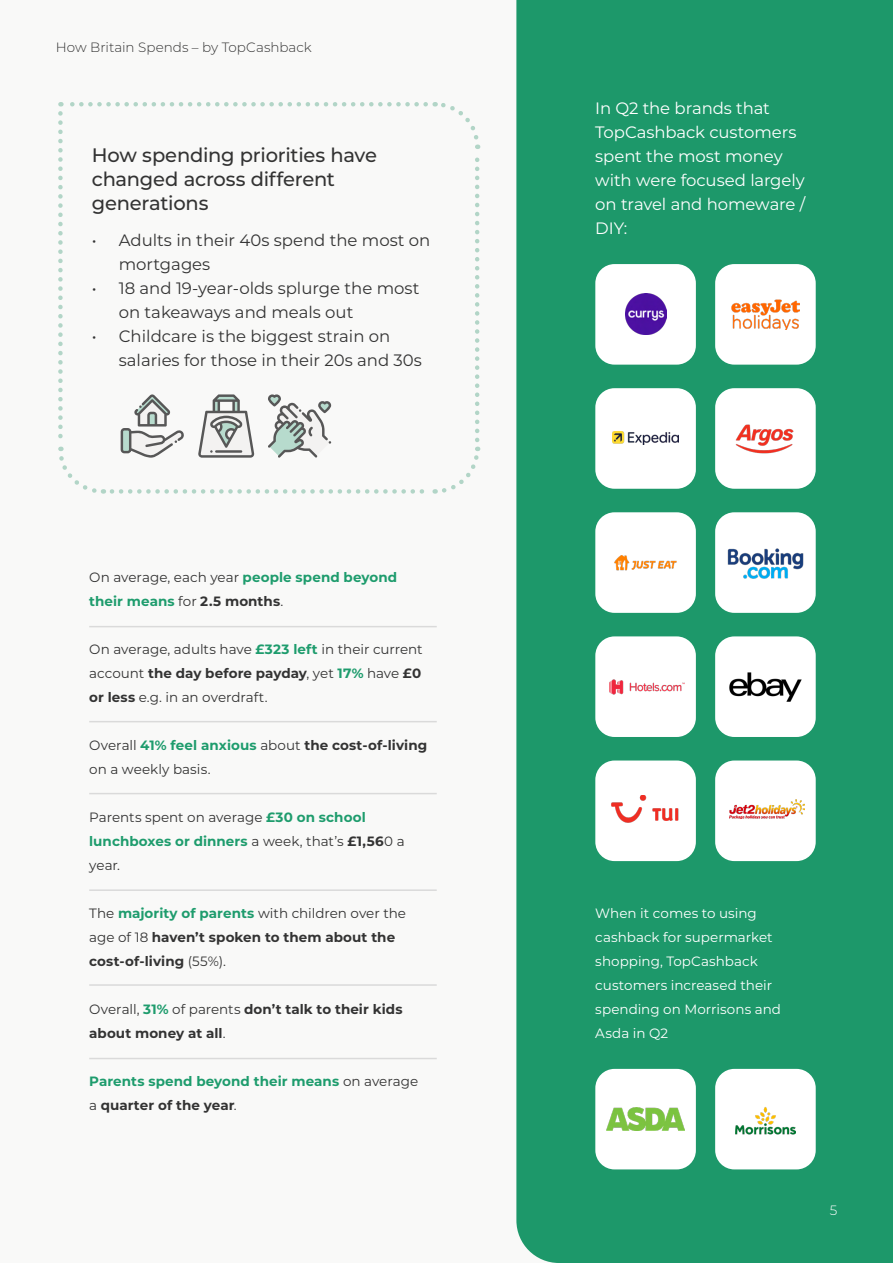
<style>
.page{position:relative;width:893px;height:1263px;background:#f9f9f8}
.page>*{position:absolute;margin:0;border:0;box-sizing:border-box;transform-origin:0 0}
.t1{font:500 19.5px/24px "Montserrat";letter-spacing:-.01em;color:#333}
.t2{font:16.5px/24px "Montserrat";color:#333}
.t3{font:16.5px/24px "Montserrat";letter-spacing:-.005em;color:#fff}
.t4{font:13.5px/24px "Montserrat";color:#333}
.t5{font:700 13.5px/24px "Montserrat";letter-spacing:.005em;color:#333}
.t6{font:700 13.5px/24px "Montserrat";letter-spacing:.005em;color:#1e9c6d}
.t7{font:13.5px/24px "Montserrat";color:#fff}
.t8{font:300 13.5px "Montserrat";color:#333}
.t9{font:300 13.5px "Montserrat";color:#fff}
.s1{font-weight:400;color:#333}
.s2{color:#333}
.s3{font-weight:700;color:#1e9c6d}
.s4{font-weight:700}
.s5{font-weight:400}
.s6{color:#1e9c6d}
</style>
<div class="page">
<div style="left:516px;top:0;width:377px;height:1263px;background:#1d986a"></div>
<div style="left:715px;top:636px;width:101px;height:101px;background:#fff;border-radius:19px"></div>
<img style="left:729px;top:672px;width:73px;height:30px">
<div style="left:715px;top:512px;width:101px;height:101px;background:#fff;border-radius:19px"></div>
<img style="left:727px;top:548px;width:77px;height:30px">
<div style="left:595px;top:760px;width:101px;height:101px;background:#fff;border-radius:19px"></div>
<div style="left:595px;top:1069px;width:101px;height:100px;background:#fff;border-radius:19px"></div>
<img style="left:611px;top:795px;width:68px;height:28px">
<img style="left:607px;top:1108px;width:77px;height:23px">
<div style="left:595px;top:636px;width:101px;height:101px;background:#fff;border-radius:19px"></div>
<img style="left:609px;top:680px;width:75px;height:15px">
<div style="left:715px;top:760px;width:101px;height:101px;background:#fff;border-radius:19px"></div>
<div style="left:715px;top:1069px;width:101px;height:100px;background:#fff;border-radius:19px"></div>
<img style="left:729px;top:800px;width:75px;height:19px">
<img style="left:735px;top:1107px;width:61px;height:28px">
<div style="left:715px;top:264px;width:101px;height:101px;background:#fff;border-radius:19px"></div>
<img style="left:731px;top:300px;width:69px;height:30px">
<div style="left:715px;top:388px;width:101px;height:101px;background:#fff;border-radius:19px"></div>
<img style="left:735px;top:424px;width:59px;height:30px">
<div style="left:595px;top:388px;width:101px;height:101px;background:#fff;border-radius:19px"></div>
<img style="left:613px;top:431px;width:65px;height:14px">
<div style="left:595px;top:264px;width:101px;height:101px;background:#fff;border-radius:19px"></div>
<img style="left:625px;top:294px;width:42px;height:41px">
<div style="left:595px;top:512px;width:101px;height:101px;background:#fff;border-radius:19px"></div>
<img style="left:614px;top:555px;width:63px;height:16px">
<svg style="left:58px;top:102px;width:423px;height:392px"></svg>
<hr style="left:89px;top:626px;width:348px;height:1px;background:#dadada">
<hr style="left:89px;top:721px;width:348px;height:1px;background:#dadada">
<hr style="left:89px;top:793px;width:348px;height:1px;background:#dadada">
<hr style="left:89px;top:889px;width:348px;height:2px;background:#dadada">
<hr style="left:89px;top:984px;width:348px;height:2px;background:#dadada">
<hr style="left:89px;top:1058px;width:348px;height:1px;background:#dadada">
<p class="t8" style="left:56px;top:38px;width:258px">How Britain Spends – by TopCashback</p>
<h1 class="t1" style="left:92px;top:142px;width:287px">How spending priorities have changed across different generations</h1>
<p class="t2" style="left:119px;top:228px;width:313px;text-indent:-27px">• Adults in their 40s spend the most on mortgages</p>
<p class="t2" style="left:119px;top:276px;width:302px;text-indent:-27px">• 18 and 19-year-olds splurge the most on takeaways and meals out</p>
<p class="t2" style="left:119px;top:324px;width:305px;text-indent:-27px">• Childcare is the biggest strain on salaries for those in their 20s and 30s</p>
<p class="t6" style="left:89px;top:565px;width:309px"><span class="s1">On average, each year</span> people spend beyond their means <span class="s1">for</span> <span class="s2">2.5 months</span><span class="s1">.</span></p>
<p class="t4" style="left:89px;top:637px;width:335px;text-align:justify">On average, adults have <span class="s3">£323 left</span> in their current account <span class="s4">the day before payday</span>, yet <span class="s3">17%</span> have <span class="s4">£0 or less</span> e.g. in an overdraft.</p>
<p class="t4" style="left:89px;top:733px;width:339px">Overall <span class="s3">41% feel anxious</span> about <span class="s4">the cost-of-living </span>on a weekly basis.</p>
<p class="t4" style="left:89px;top:805px;width:317px">Parents spent on average <span class="s3">£30 on school lunchboxes or dinners</span> a week, that’s <span class="s4">£1,56</span>0 a year.</p>
<p class="t5" style="left:89px;top:901px;width:318px"><span class="s5">The</span> <span class="s6">majority of parents</span> <span class="s5">with children over the age of 18</span> haven’t spoken to them about the cost-of-living <span class="s5">(55%).</span></p>
<p class="t5" style="left:89px;top:997px;width:315px"><span class="s5">Overall,</span> <span class="s6">31%</span> <span class="s5">of parents</span> don’t talk to their kids about money at all<span class="s5">.</span></p>
<p class="t6" style="left:89px;top:1069px;width:331px">Parents spend beyond their means <span class="s1">on average a</span> <span class="s2">quarter of the year</span><span class="s1">.</span></p>
<p class="t3" style="left:595px;top:96px;width:211px">In Q2 the brands that<br>TopCashback customers spent the most money with were focused largely on travel and homeware /<br>DIY:</p>
<p class="t7" style="left:595px;top:901px;width:187px">When it comes to using cashback for supermarket shopping, TopCashback customers increased their spending on Morrisons and<br>Asda in Q2</p>
<p class="t9" style="left:830px;top:1201px;width:9px">5</p>
</div>
